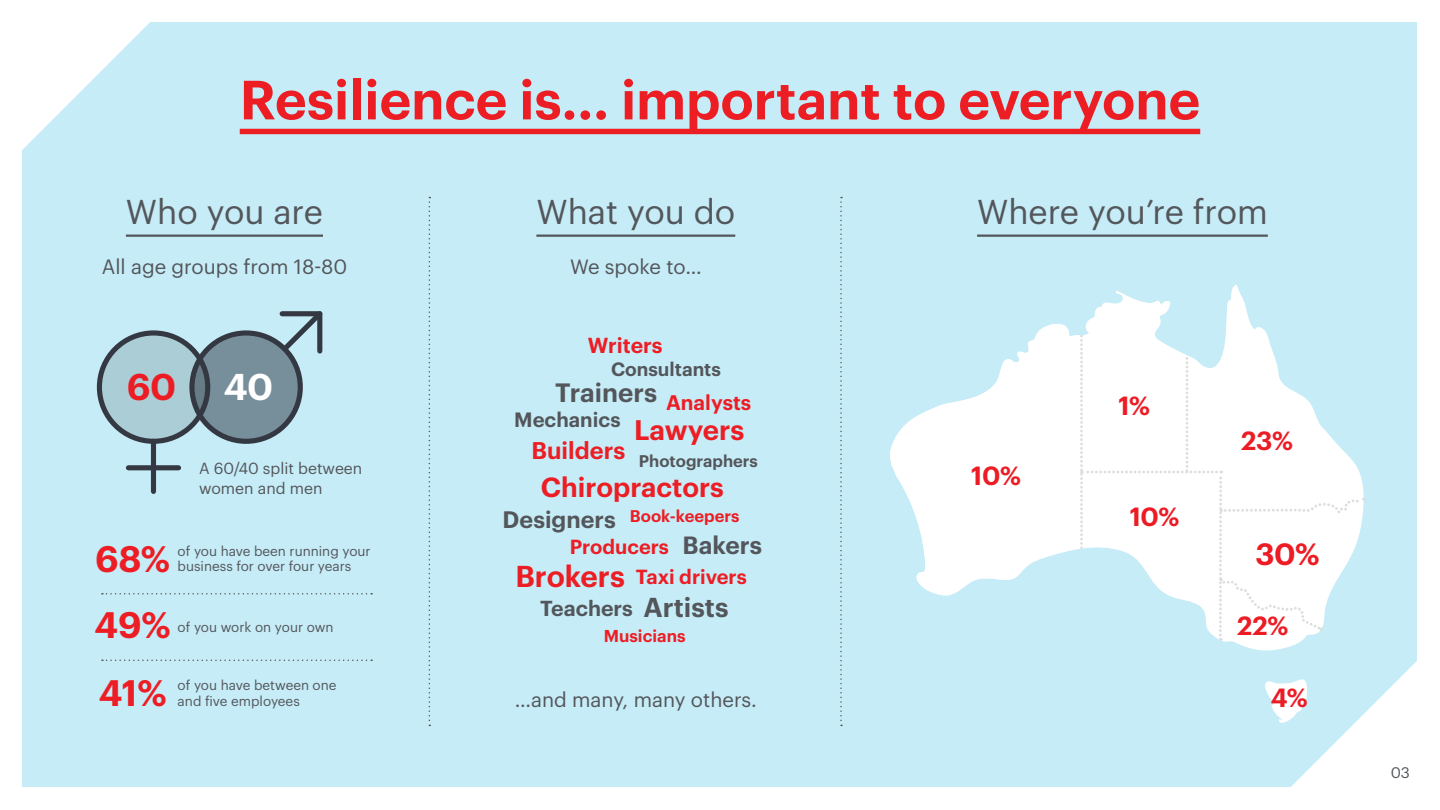
<style>
.page{position:relative;width:1440px;height:810px;background:#fff}
.page>*{position:absolute;margin:0;border:0;box-sizing:border-box;transform-origin:0 0}
.t1{font:600 54px "Graphik";color:#ed1d24}
.t2{font:600 36.45px "Graphik";color:#ec1c24}
.t3{font:600 36.45px "Graphik";color:#fff}
.t4{font:600 36.08px "Graphik";color:#ed1d24}
.t5{font:33.75px "Graphik";color:#53565a}
.t6{font:600 30.15px "Graphik";color:#ec1c24}
.t7{font:600 29.55px "Graphik";color:#ed1d24}
.t8{font:600 27.67px "Graphik";color:#ed1d24}
.t9{font:600 27.15px "Graphik";color:#ed1d24}
.t10{font:600 26.78px "Graphik";color:#53565a}
.t11{font:600 26.03px "Graphik";color:#53565a}
.t12{font:600 25.8px "Graphik";letter-spacing:-.01em;color:#ec1c24}
.t13{font:600 23.62px "Graphik";color:#ed1d24}
.t14{font:600 23.33px "Graphik";color:#53565a}
.t15{font:600 21.3px "Graphik";color:#53565a}
.t16{font:600 21.3px "Graphik";color:#ed1d24}
.t17{font:600 20.62px "Graphik";color:#ed1d24}
.t18{font:600 20.33px "Graphik";color:#53565a}
.t19{font:20.25px "Graphik";color:#53565a}
.t20{font:600 20.02px "Graphik";color:#ed1d24}
.t21{font:600 19.95px "Graphik";color:#ed1d24}
.t22{font:600 18.9px "Graphik";color:#53565a}
.t23{font:600 16.88px "Graphik";color:#ed1d24}
.t24{font:600 16.5px "Graphik";color:#53565a}
.t25{font:600 16.5px "Graphik";color:#ed1d24}
.t26{font:15.75px/20.2px "Graphik";color:#53565a}
.t27{font:15px "Graphik";color:#53565a}
.t28{font:13.5px "Graphik";color:#53565a}
.s1{font-size:24.38px;color:#53565a}
</style>
<div class="page">
<div style="left:22px;top:22px;width:1396px;height:766px;background:#c6ecf7"></div>
<svg style="left:22px;top:22px;width:128px;height:128px"></svg>
<div style="left:240px;top:129px;width:960px;height:5px;background:#ed1d24"></div>
<hr style="left:126px;top:235px;width:197px;height:2px;background:#53565a">
<hr style="left:536px;top:235px;width:199px;height:2px;background:#53565a">
<hr style="left:977px;top:235px;width:291px;height:2px;background:#53565a">
<svg style="left:1225px;top:285px;width:43px;height:51px"></svg>
<svg style="left:890px;top:291px;width:281px;height:305px;fill:#fff"></svg>
<svg style="left:1080px;top:336px;width:338px;height:452px"></svg>
<svg style="left:99px;top:333px;width:109px;height:108px;background:#a3c4cc"></svg>
<svg style="left:192px;top:333px;width:108px;height:108px;background:#718893"></svg>
<div style="left:97px;top:330px;width:113px;height:114px;border:5px solid #343842;border-radius:50%"></div>
<div style="left:189px;top:330px;width:114px;height:114px;border:5px solid #343842;border-radius:50%"></div>
<div style="left:151px;top:441px;width:5px;height:50px;background:#343842"></div>
<div style="left:128px;top:465px;width:51px;height:5px;background:#343842"></div>
<svg style="left:277px;top:311px;width:46px;height:45px"></svg>
<svg style="left:429px;top:197px;width:1px;height:529px"></svg>
<svg style="left:840px;top:197px;width:2px;height:529px"></svg>
<svg style="left:102px;top:593px;width:270px;height:2px"></svg>
<svg style="left:102px;top:660px;width:270px;height:1px"></svg>
<h1 class="t1" style="left:240px;top:58px;width:962px">Resilience is... important to everyone</h1>
<h3 class="t5" style="left:126px;top:187px;width:199px">Who you are</h3>
<h3 class="t19" style="left:102px;top:251px;width:247px">All age groups from 18-80</h3>
<h3 class="t5" style="left:536px;top:187px;width:200px">What you do</h3>
<h3 class="t19" style="left:570px;top:251px;width:133px">We spoke to…</h3>
<h3 class="t5" style="left:977px;top:187px;width:292px">Where you’re from</h3>
<h3 class="t16" style="left:588px;top:329px;width:76px">Writers</h3>
<h2 class="t2" style="left:127px;top:359px;width:51px">60</h2>
<h2 class="t3" style="left:224px;top:359px;width:51px">40</h2>
<p class="t26" style="left:199px;top:457px;width:165px">A 60/40 split between women and men</p>
<h3 class="t22" style="left:611px;top:355px;width:111px">Consultants</h3>
<h3 class="t11" style="left:555px;top:372px;width:103px">Trainers</h3>
<h3 class="t17" style="left:666px;top:387px;width:87px">Analysts</h3>
<h3 class="t8" style="left:634px;top:409px;width:112px">Lawyers</h3>
<h3 class="t18" style="left:514px;top:404px;width:108px">Mechanics</h3>
<h3 class="t13" style="left:532px;top:432px;width:95px">Builders</h3>
<p class="t24" style="left:639px;top:448px;width:121px">Photographers</p>
<h3 class="t9" style="left:541px;top:466px;width:184px">Chiropractors</h3>
<h3 class="t12" style="left:971px;top:456px;width:51px">10%</h3>
<h3 class="t12" style="left:1118px;top:385px;width:33px">1%</h3>
<h3 class="t12" style="left:1241px;top:421px;width:53px">23%</h3>
<h3 class="t14" style="left:503px;top:502px;width:115px">Designers</h3>
<p class="t25" style="left:630px;top:504px;width:111px">Book-keepers</p>
<h3 class="t12" style="left:1130px;top:497px;width:51px">10%</h3>
<h3 class="t4" style="left:95px;top:531px;width:76px">68%</h3>
<p class="t28" style="left:178px;top:541px;width:194px">of you have been running your</p>
<p class="t28" style="left:178px;top:556px;width:175px">business for over four years</p>
<h3 class="t21" style="left:570px;top:532px;width:194px">Producers <span class="s1">Bakers</span></h3>
<h3 class="t7" style="left:515px;top:553px;width:111px">Brokers</h3>
<h3 class="t20" style="left:636px;top:561px;width:112px">Taxi drivers</h3>
<h3 class="t6" style="left:1255px;top:531px;width:66px">30%</h3>
<h3 class="t4" style="left:95px;top:598px;width:78px">49%</h3>
<p class="t28" style="left:178px;top:617px;width:157px">of you work on your own</p>
<h3 class="t15" style="left:540px;top:592px;width:94px">Teachers</h3>
<h3 class="t10" style="left:643px;top:587px;width:87px">Artists</h3>
<p class="t23" style="left:604px;top:623px;width:83px">Musicians</p>
<h3 class="t12" style="left:1237px;top:606px;width:53px">22%</h3>
<h3 class="t4" style="left:99px;top:665px;width:69px">41%</h3>
<p class="t28" style="left:178px;top:675px;width:160px">of you have between one</p>
<p class="t28" style="left:178px;top:691px;width:124px">and five employees</p>
<h3 class="t19" style="left:515px;top:684px;width:244px">…and many, many others.</h3>
<h3 class="t12" style="left:1271px;top:678px;width:38px">4%</h3>
<p class="t27" style="left:1391px;top:761px;width:21px">03</p>
</div>
